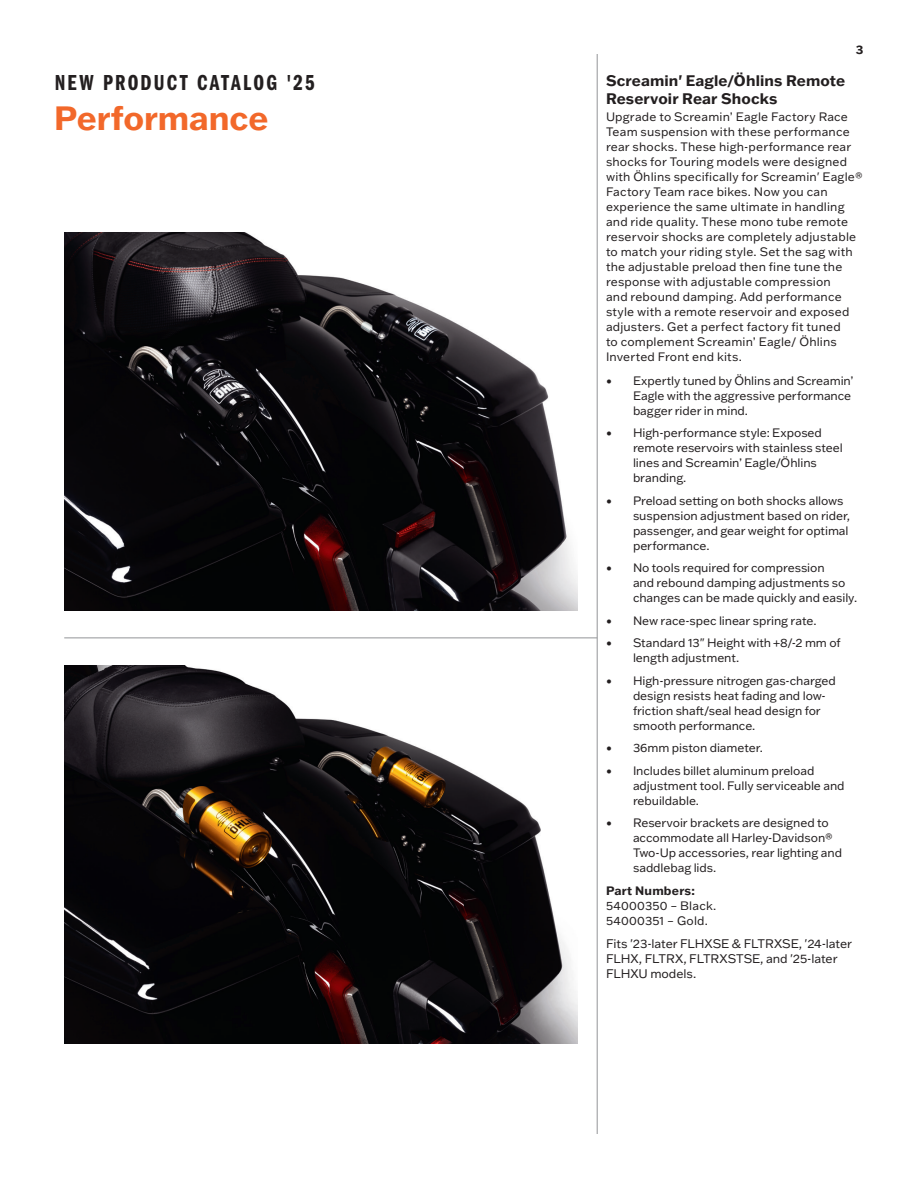
<style>
.page{position:relative;width:918px;height:1188px;background:#fff}
.page>*{position:absolute;margin:0;border:0;box-sizing:border-box;transform-origin:0 0}
.t1{font:700 33px "Franklin Gothic ATF";color:#f2682a}
.t2{font:22.5px "Franklin Gothic LT Pro Dm Cm";letter-spacing:.1em;color:#231f20}
.Product_Name{font:700 15px/18px "Franklin Gothic ATF";letter-spacing:.01em;color:#231f20}
.Product_Details_1{font:12.3px/15.3px "Franklin Gothic ATF";letter-spacing:-.01em;color:#231f20}
.Product_Name-2{font:12px/15px "Franklin Gothic ATF";color:#231f20}
.Product_Details_2{font:12px/15px "Franklin Gothic ATF";letter-spacing:.02em;color:#231f20}
.t3{font:700 12px "Franklin Gothic ATF";color:#231f20}
.s1{font-weight:700}
</style>
<div class="page">
<hr style="left:597px;top:54px;width:1px;height:1080px;background:#939598">
<hr style="left:64px;top:638px;width:533px;height:1px;background:#939598">
<img style="left:64px;top:665px;width:513px;height:378px">
<svg style="left:64px;top:233px;width:513px;height:378px;fill:#080609"></svg>
<h2 class="t2" style="left:55px;top:71px;width:262px">NEW PRODUCT CATALOG '25</h2>
<h1 class="t1" style="left:54px;top:96px;width:216px">Performance</h1>
<p class="t3" style="left:856px;top:42px;width:9px">3</p>
<p class="Product_Name" style="left:606px;top:71px;width:241px">Screamin' Eagle/Öhlins Remote<br>Reservoir Rear Shocks</p>
<p class="Product_Name-2" style="left:606px;top:109px;width:258px">Upgrade to Screamin’ Eagle Factory Race Team suspension with these performance rear shocks. These high-performance rear shocks for Touring models were designed with Öhlins specifically for Screamin' Eagle® Factory Team race bikes. Now you can experience the same ultimate in handling and ride quality. These mono tube remote reservoir shocks are completely adjustable to match your riding style. Set the sag with the adjustable preload then fine tune the response with adjustable compression<br>and rebound damping. Add performance style with a remote reservoir and exposed adjusters. Get a perfect factory fit tuned<br>to complement Screamin’ Eagle/ Öhlins Inverted Front end kits.</p>
<p class="Product_Name-2" style="left:633px;top:373px;width:222px;text-indent:-27px">• Expertly tuned by Öhlins and Screamin’<br>Eagle with the aggressive performance bagger rider in mind.</p>
<p class="Product_Name-2" style="left:633px;top:425px;width:211px;text-indent:-27px">• High-performance style: Exposed remote reservoirs with stainless steel lines and Screamin’ Eagle/Öhlins branding.</p>
<p class="Product_Name-2" style="left:633px;top:493px;width:219px;text-indent:-27px">• Preload setting on both shocks allows suspension adjustment based on rider, passenger, and gear weight for optimal performance.</p>
<p class="Product_Name-2" style="left:633px;top:560px;width:226px;text-indent:-27px">• No tools required for compression<br>and rebound damping adjustments so changes can be made quickly and easily.</p>
<p class="Product_Name-2" style="left:606px;top:613px;width:212px">• New race-spec linear spring rate.</p>
<p class="Product_Name-2" style="left:633px;top:635px;width:209px;text-indent:-27px">• Standard 13" Height with +8/-2 mm of length adjustment.</p>
<p class="Product_Name-2" style="left:633px;top:673px;width:204px;text-indent:-27px">• High-pressure nitrogen gas-charged design resists heat fading and low&shy;friction shaft/seal head design for smooth performance.</p>
<p class="Product_Name-2" style="left:606px;top:740px;width:158px">• 36mm piston diameter.</p>
<p class="Product_Name-2" style="left:633px;top:763px;width:213px;text-indent:-27px">• Includes billet aluminum preload adjustment tool. Fully serviceable and rebuildable.</p>
<p class="Product_Name-2" style="left:633px;top:815px;width:211px;text-indent:-27px">• Reservoir brackets are designed to accommodate all Harley-Davidson®<br>Two-Up accessories, rear lighting and saddlebag lids.</p>
<p class="Product_Details_2" style="left:606px;top:883px;width:112px"><span class="s1">Part Numbers:<br></span>54000350 – Black.<br>54000351 – Gold.</p>
<p class="Product_Details_1" style="left:606px;top:935px;width:248px">Fits '23-later FLHXSE &amp; FLTRXSE, '24-later<br>FLHX, FLTRX, FLTRXSTSE, and '25-later<br>FLHXU models.</p>
</div>
